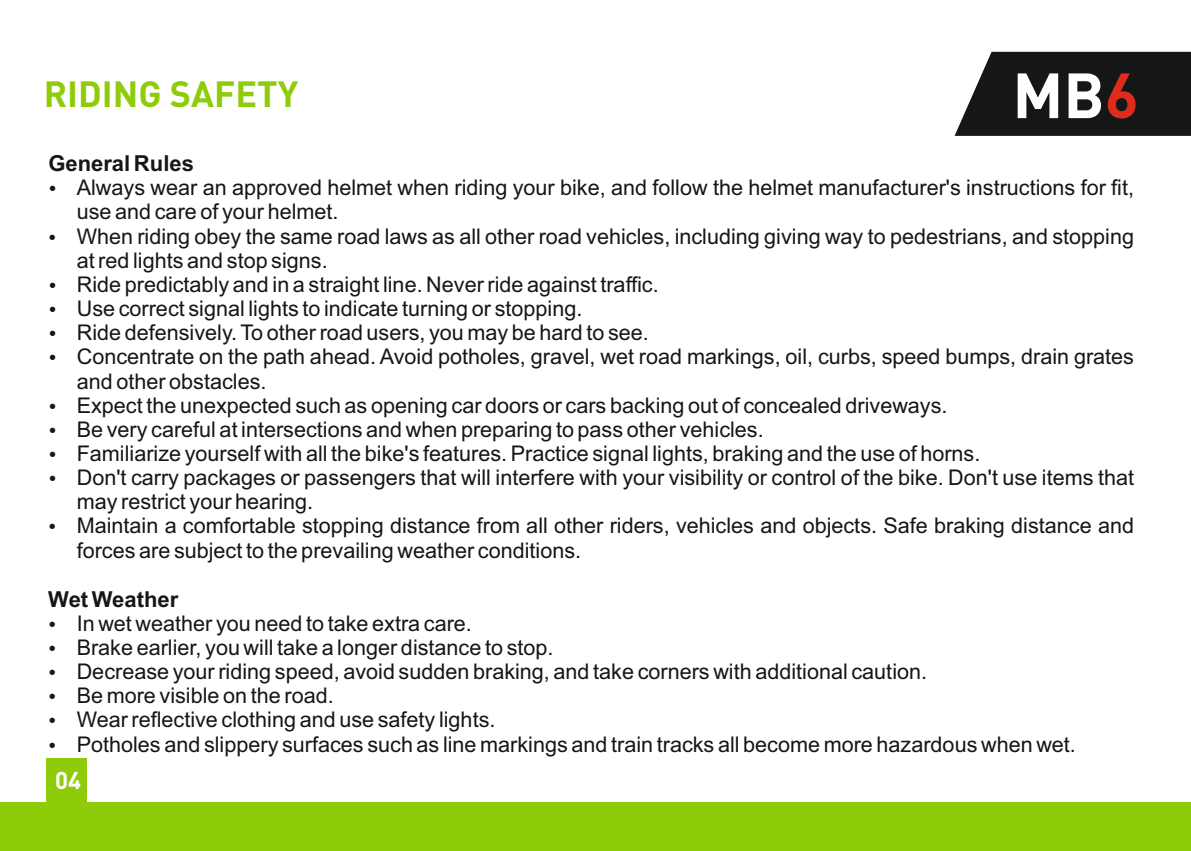
<style>
.page{position:relative;width:1191px;height:851px;background:#fff}
.page>*{position:absolute;margin:0;border:0;box-sizing:border-box;transform-origin:0 0}
.t1{font:700 62.8px "DIN Pro";color:#fff}
.t2{font:700 36px "DIN Pro";color:#8ecc09}
.t3{font:700 24px "DIN Pro";color:#fff}
.t4{font:700 22px "Arial";color:#151616}
.t5{font:21.6px/24.2px "Arial";color:#151616}
.s1{color:#dd2b1c}
</style>
<div class="page">
<div style="left:0;top:802px;width:1191px;height:48px;background:#8ecc09"></div>
<div style="left:47px;top:758px;width:40px;height:44px;background:#8ecc09"></div>
<svg style="left:954px;top:52px;width:237px;height:84px;background:#282828"></svg>
<h2 class="t2" style="left:44px;top:79px;width:256px">RIDING SAFETY</h2>
<h1 class="t1" style="left:1012px;top:70px;width:128px">MB<span class="s1">6</span></h1>
<p class="t4" style="left:48px;top:155px;width:147px">General Rules</p>
<p class="t5" style="left:77px;top:178px;width:1058px">Always wear an approved helmet when riding your bike, and follow the helmet manufacturer's instructions for fit, use and care of your helmet.</p>
<p class="t5" style="left:77px;top:226px;width:1058px">When riding obey the same road laws as all other road vehicles, including giving way to pedestrians, and stopping at red lights and stop signs.</p>
<p class="t5" style="left:77px;top:274px;width:583px">Ride predictably and in a straight line. Never ride against traffic.<br>Use correct signal lights to indicate turning or stopping.</p>
<p class="t5" style="left:77px;top:346px;width:1058px">Concentrate on the path ahead. Avoid potholes, gravel, wet road markings, oil, curbs, speed bumps, drain grates and other obstacles.</p>
<p class="t5" style="left:77px;top:322px;width:573px">Ride defensively. To other road users, you may be hard to see.</p>
<p class="t5" style="left:77px;top:395px;width:1058px">Expect the unexpected such as opening car doors or cars backing out of concealed driveways.<br>Be very careful at intersections and when preparing to pass other vehicles.<br>Familiarize yourself with all the bike's features. Practice signal lights, braking and the use of horns.<br>Don't carry packages or passengers that will interfere with your visibility or control of the bike. Don't use items that may restrict your hearing.<br>Maintain a comfortable stopping distance from all other riders, vehicles and objects. Safe braking distance and forces are subject to the prevailing weather conditions.</p>
<p class="t4" style="left:48px;top:590px;width:131px">Wet Weather</p>
<p class="t5" style="left:77px;top:613px;width:397px">In wet weather you need to take extra care.</p>
<p class="t5" style="left:77px;top:637px;width:478px">Brake earlier, you will take a longer distance to stop.</p>
<p class="t5" style="left:77px;top:661px;width:852px">Decrease your riding speed, avoid sudden braking, and take corners with additional caution.</p>
<p class="t5" style="left:77px;top:685px;width:420px">Be more visible on the road.<br>Wear reflective clothing and use safety lights.</p>
<p class="t5" style="left:77px;top:733px;width:1000px">Potholes and slippery surfaces such as line markings and train tracks all become more hazardous when wet.</p>
<p class="t3" style="left:55px;top:770px;width:28px">04</p>
</div>
